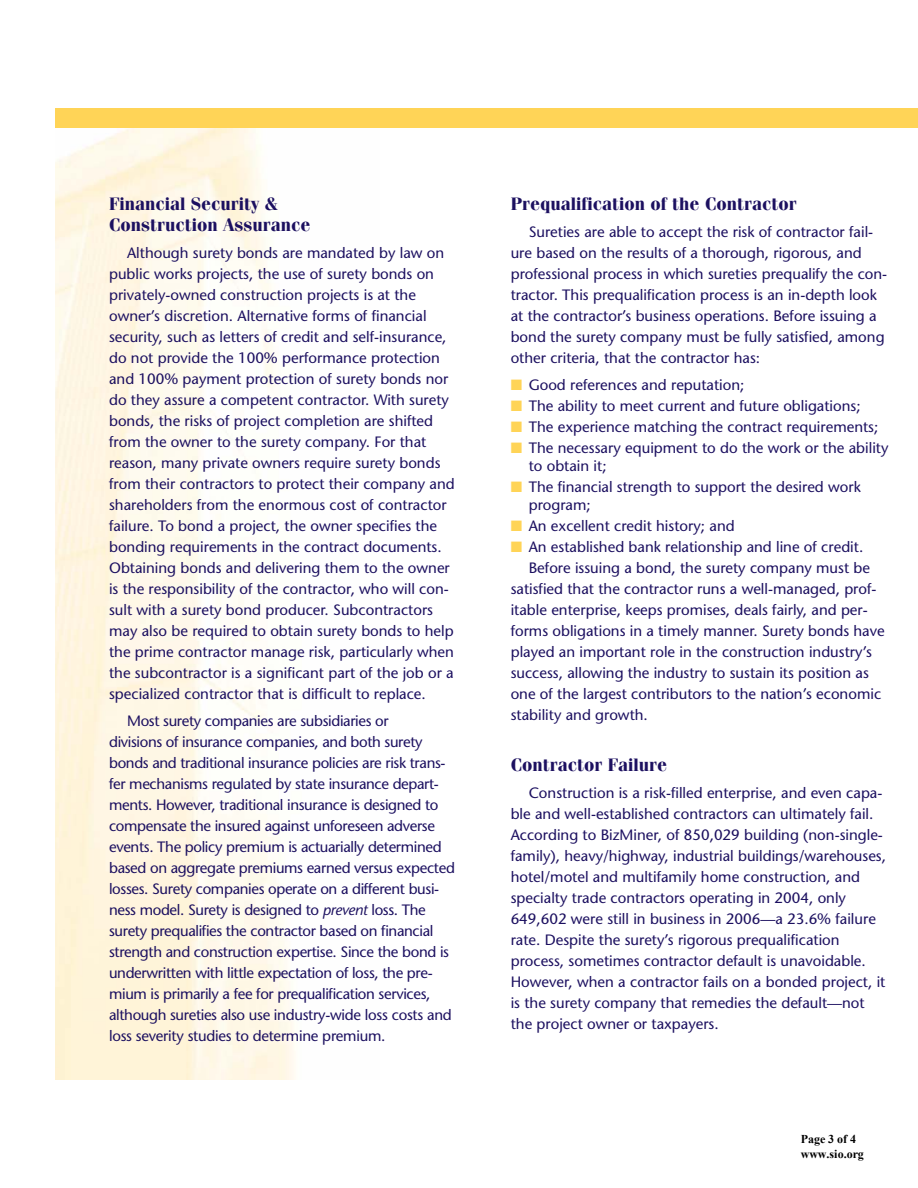
<style>
.page{position:relative;width:918px;height:1188px;background:#fff}
.page>*{position:absolute;margin:0;border:0;box-sizing:border-box;transform-origin:0 0}
.t1{font:700 18px/21px "Fenice";color:#1c1060}
.t2{font:15px/21px "Stone Sans";color:#1c1060}
.t3{font:15px/21px "Stone Sans";letter-spacing:-.025em;color:#1c1060}
.t4{font:700 12px/14.4px "Times New Roman";color:#000}
.s1{font-style:italic}
.s2{color:#ffd457}
</style>
<div class="page">
<div style="left:56px;top:108px;width:862px;height:20px;background:#ffd457"></div>
<p class="t1" style="left:109px;top:195px;width:203px">Financial Security &amp;<br>Construction Assurance</p>
<p class="t2" style="left:109px;top:244px;width:347px;text-indent:18px">Although surety bonds are mandated by law on public works projects, the use of surety bonds on privately-owned construction projects is at the owner’s discretion. Alternative forms of financial security, such as letters of credit and self-insurance, do not provide the 100% performance protection and 100% payment protection of surety bonds nor do they assure a competent contractor. With surety bonds, the risks of project completion are shifted from the owner to the surety company. For that reason, many private owners require surety bonds from their contractors to protect their company and shareholders from the enormous cost of contractor failure. To bond a project, the owner specifies the bonding requirements in the contract documents.<br>Obtaining bonds and delivering them to the owner is the responsibility of the contractor, who will con&shy;sult with a surety bond producer. Subcontractors may also be required to obtain surety bonds to help the prime contractor manage risk, particularly when the subcontractor is a significant part of the job or a specialized contractor that is difficult to replace.</p>
<p class="t3" style="left:109px;top:712px;width:347px;text-indent:18px">Most surety companies are subsidiaries or<br>divisions of insurance companies, and both surety bonds and traditional insurance policies are risk trans&shy;fer mechanisms regulated by state insurance depart&shy;ments. However, traditional insurance is designed to compensate the insured against unforeseen adverse events. The policy premium is actuarially determined based on aggregate premiums earned versus expected losses. Surety companies operate on a different busi&shy;ness model. Surety is designed to <span class="s1">prevent</span> loss. The surety prequalifies the contractor based on financial strength and construction expertise. Since the bond is underwritten with little expectation of loss, the pre&shy;mium is primarily a fee for prequalification services, although sureties also use industry-wide loss costs and loss severity studies to determine premium.</p>
<p class="t1" style="left:511px;top:195px;width:288px">Prequalification of the Contractor</p>
<p class="t2" style="left:511px;top:223px;width:378px;text-indent:18px">Sureties are able to accept the risk of contractor fail&shy;ure based on the results of a thorough, rigorous, and professional process in which sureties prequalify the con&shy;tractor. This prequalification process is an in-depth look at the contractor’s business operations. Before issuing a bond the surety company must be fully satisfied, among other criteria, that the contractor has:</p>
<p class="t2" style="left:511px;top:376px;width:235px"><span class="s2">■</span> Good references and reputation;</p>
<p class="t2" style="left:511px;top:397px;width:351px"><span class="s2">■</span> The ability to meet current and future obligations;</p>
<p class="t2" style="left:511px;top:418px;width:369px"><span class="s2">■</span> The experience matching the contract requirements;</p>
<p class="t2" style="left:529px;top:441px;width:361px;line-height:18px;text-indent:-18px"><span class="s2">■</span> The necessary equipment to do the work or the ability to obtain it;</p>
<p class="t2" style="left:529px;top:480px;width:334px;line-height:18px;text-indent:-18px"><span class="s2">■</span> The financial strength to support the desired work program;</p>
<p class="t2" style="left:511px;top:517px;width:226px"><span class="s2">■</span> An excellent credit history; and</p>
<p class="t2" style="left:511px;top:538px;width:354px"><span class="s2">■</span> An established bank relationship and line of credit.</p>
<p class="t2" style="left:529px;top:559px;width:343px">Before issuing a bond, the surety company must be</p>
<p class="t2" style="left:511px;top:580px;width:367px">satisfied that the contractor runs a well-managed, prof-</p>
<p class="t2" style="left:511px;top:601px;width:359px">itable enterprise, keeps promises, deals fairly, and per-</p>
<p class="t2" style="left:511px;top:622px;width:376px">forms obligations in a timely manner. Surety bonds have</p>
<p class="t2" style="left:511px;top:643px;width:363px">played an important role in the construction industry’s</p>
<p class="t2" style="left:511px;top:664px;width:360px">success, allowing the industry to sustain its position as</p>
<p class="t2" style="left:511px;top:685px;width:372px">one of the largest contributors to the nation’s economic</p>
<p class="t2" style="left:511px;top:706px;width:139px">stability and growth.</p>
<p class="t1" style="left:511px;top:756px;width:158px">Contractor Failure</p>
<p class="t2" style="left:511px;top:784px;width:377px;text-indent:18px">Construction is a risk-filled enterprise, and even capa&shy;ble and well-established contractors can ultimately fail.<br>According to BizMiner, of 850,029 building (non-single&shy;family), heavy/highway, industrial buildings/warehouses, hotel/motel and multifamily home construction, and specialty trade contractors operating in 2004, only 649,602 were still in business in 2006—a 23.6% failure rate. Despite the surety’s rigorous prequalification process, sometimes contractor default is unavoidable.<br>However, when a contractor fails on a bonded project, it is the surety company that remedies the default—not the project owner or taxpayers.</p>
<p class="t4" style="left:801px;top:1132px;width:65px">Page 3 of 4 www.sio.org</p>
</div>
